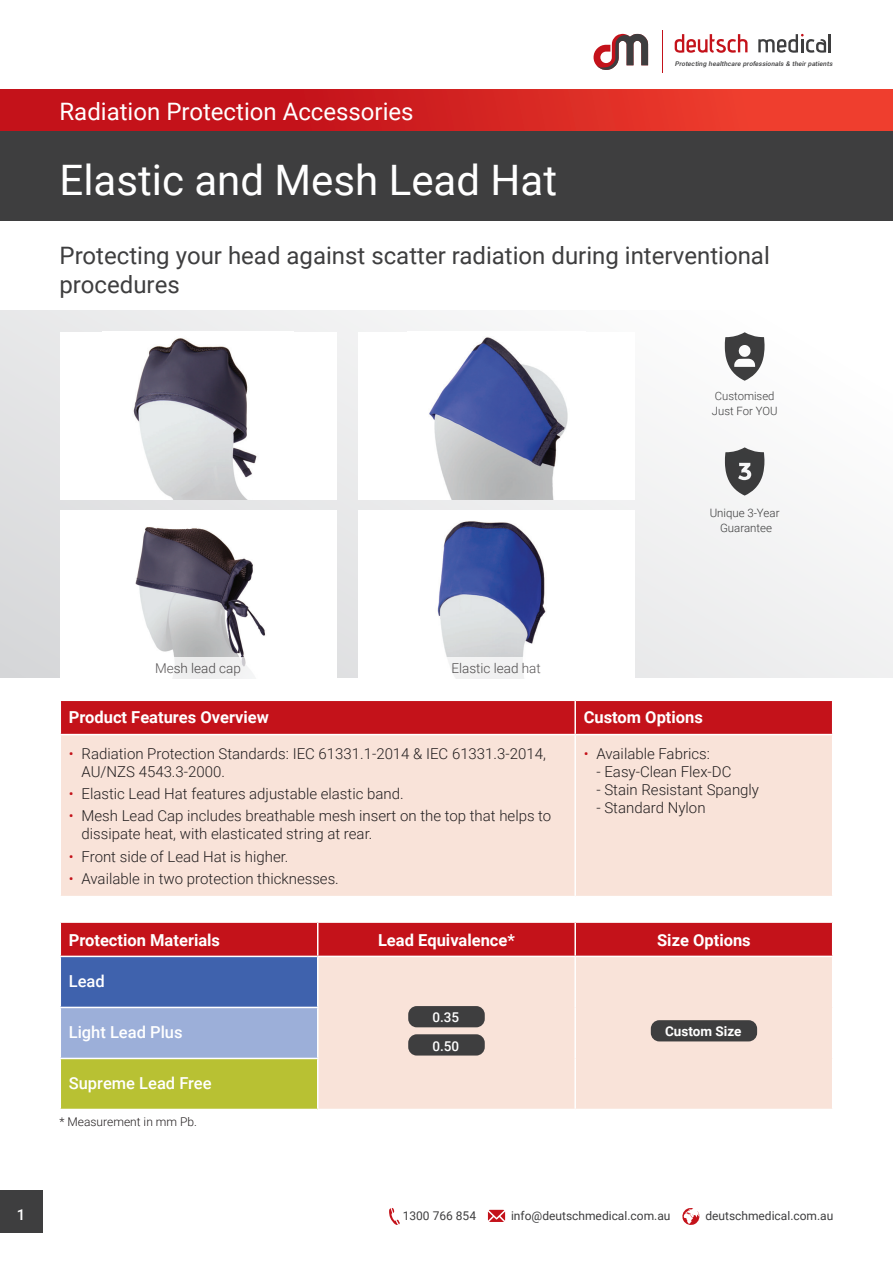
<style>
.page{position:relative;width:893px;height:1263px;background:#fff}
.page>*{position:absolute;margin:0;border:0;box-sizing:border-box;transform-origin:0 0}
.t1{font:42px "Roboto";color:#fff}
.t2{font:24px/28.8px "Roboto";color:#3e3e3f}
.t3{font:24px "Roboto";color:#fff}
.t4{font:700 16.5px "Roboto";color:#fff}
.t5{font:500 16.5px "Roboto";color:#fff}
.t6{font:300 15px/18px "Roboto";color:#231f20}
.t7{font:500 15px "Roboto";color:#fff}
.t8{font:300 13.5px "Roboto";color:#231f20}
.t9{font:700 13.5px "Roboto";color:#fff}
.t10{font:500 13.5px/28.2px "Roboto";color:#fff}
.t11{font:12px "Roboto";color:#3e3e3f}
.t12{font:300 12px "Roboto";color:#231f20}
.t13{font:300 11.55px/14.5px "Roboto";color:#3e3e3f;text-align:center}
.t14{font:300 11.4px/14.1px "Roboto";color:#3e3e3f}
.t15{font:italic 500 6.45px "Roboto";color:#3e3e3f}
.s1{color:#c4121a}
</style>
<div class="page">
<svg style="left:0;top:310px;width:893px;height:368px;fill:#eeefef"></svg>
<div style="left:0;top:89px;width:893px;height:43px;background:linear-gradient(to right,#b90715,#f2422f)"></div>
<svg style="left:675px;top:34px;width:72px;height:19px"></svg>
<svg style="left:758px;top:34px;width:68px;height:19px"></svg>
<hr style="left:828px;top:34px;width:3px;height:18px;background:#3e3e3f">
<hr style="left:662px;top:30px;width:1px;height:42px;background:#c4121a">
<svg style="left:594px;top:34px;width:54px;height:36px"></svg>
<svg style="left:389px;top:1208px;width:11px;height:17px"></svg>
<svg style="left:488px;top:1210px;width:17px;height:12px"></svg>
<svg style="left:682px;top:1208px;width:18px;height:17px"></svg>
<div style="left:0;top:1191px;width:43px;height:42px;background:#3e3e3f"></div>
<div style="left:0;top:132px;width:893px;height:89px;background:#3e3e3f"></div>
<div style="left:61px;top:701px;width:771px;height:33px;background:#c4121a"></div>
<div style="left:61px;top:735px;width:771px;height:161px;background:#f9e3d9"></div>
<hr style="left:574px;top:701px;width:2px;height:33px;background:#fff">
<hr style="left:574px;top:735px;width:2px;height:161px;background:#fff">
<div style="left:61px;top:923px;width:771px;height:33px;background:#c4121a"></div>
<div style="left:60px;top:956px;width:258px;height:51px;background:#3f62ad"></div>
<div style="left:318px;top:957px;width:514px;height:152px;background:#f9e3d9"></div>
<div style="left:60px;top:1007px;width:258px;height:51px;background:#9cafd9"></div>
<div style="left:60px;top:1058px;width:258px;height:51px;background:#b8c133"></div>
<hr style="left:317px;top:923px;width:1px;height:33px;background:#fff">
<hr style="left:574px;top:923px;width:2px;height:33px;background:#fff">
<hr style="left:60px;top:956px;width:258px;height:1px;background:#fff">
<hr style="left:60px;top:957px;width:1px;height:50px;background:#fff">
<hr style="left:317px;top:957px;width:1px;height:50px;background:#fff">
<hr style="left:574px;top:957px;width:2px;height:50px;background:#fff">
<hr style="left:60px;top:1007px;width:258px;height:1px;background:#fff">
<hr style="left:60px;top:1008px;width:1px;height:50px;background:#fff">
<hr style="left:317px;top:1008px;width:1px;height:50px;background:#fff">
<hr style="left:574px;top:1007px;width:2px;height:51px;background:#fff">
<hr style="left:60px;top:1058px;width:258px;height:1px;background:#fff">
<hr style="left:60px;top:1059px;width:1px;height:50px;background:#fff">
<hr style="left:317px;top:1059px;width:1px;height:50px;background:#fff">
<hr style="left:574px;top:1058px;width:2px;height:51px;background:#fff">
<div style="left:408px;top:1006px;width:77px;height:21px;background:#3e3e3f;border-radius:9px"></div>
<div style="left:408px;top:1034px;width:77px;height:21px;background:#3e3e3f;border-radius:9px"></div>
<div style="left:651px;top:1020px;width:106px;height:21px;background:#3e3e3f;border-radius:9px"></div>
<div style="left:663px;top:415px;width:163px;height:163px;background:#f3f3f4"></div>
<svg style="left:725px;top:462px;width:39px;height:33px"></svg>
<div style="left:663px;top:300px;width:163px;height:162px;background:#fff"></div>
<svg style="left:725px;top:332px;width:39px;height:49px"></svg>
<div style="left:60px;top:332px;width:276px;height:168px;background:#fff"></div>
<img style="left:133px;top:338px;width:124px;height:162px">
<div style="left:60px;top:510px;width:276px;height:168px;background:#fff"></div>
<img style="left:135px;top:527px;width:131px;height:130px">
<div style="left:358px;top:332px;width:277px;height:168px;background:#fff"></div>
<img style="left:429px;top:337px;width:139px;height:163px">
<div style="left:358px;top:510px;width:277px;height:168px;background:#fff"></div>
<img style="left:437px;top:521px;width:109px;height:136px">
<div style="left:358px;top:657px;width:277px;height:21px;background:linear-gradient(to right,#fbfbfb,#fcfcfc)"></div>
<svg style="left:173px;top:657px;width:81px;height:21px;fill:#eeeeef"></svg>
<h2 class="t3" style="left:60px;top:95px;width:356px">Radiation Protection Accessories</h2>
<h1 class="t1" style="left:60px;top:151px;width:499px">Elastic and Mesh Lead Hat</h1>
<p class="t15" style="left:675px;top:61px;width:160px">Protecting healthcare professionals &amp; their patients</p>
<h2 class="t2" style="left:60px;top:240px;width:712px">Protecting your head against scatter radiation during interventional procedures</h2>
<p class="t14" style="left:712px;top:389px;width:67px">Customised<br>Just For YOU</p>
<p class="t8" style="left:155px;top:659px;width:87px">Mesh lead cap</p>
<p class="t8" style="left:451px;top:659px;width:91px">Elastic lead hat</p>
<p class="t13" style="left:710px;top:505px;width:71px">Unique 3-Year<br>Guarantee</p>
<p class="t4" style="left:69px;top:706px;width:202px">Product Features Overview</p>
<p class="t4" style="left:584px;top:706px;width:121px">Custom Options</p>
<p class="t6" style="left:82px;top:744px;width:466px;text-indent:-13px"><span class="s1">•</span> Radiation Protection Standards: IEC 61331.1-2014 &amp; IEC 61331.3-2014,<br>AU/NZS 4543.3-2000.</p>
<p class="t6" style="left:69px;top:784px;width:336px"><span class="s1">•</span> Elastic Lead Hat features adjustable elastic band.</p>
<p class="t6" style="left:82px;top:806px;width:471px;text-indent:-13px"><span class="s1">•</span> Mesh Lead Cap includes breathable mesh insert on the top that helps to dissipate heat, with elasticated string at rear.</p>
<p class="t6" style="left:69px;top:847px;width:221px"><span class="s1">•</span> Front side of Lead Hat is higher.</p>
<p class="t6" style="left:69px;top:869px;width:272px"><span class="s1">•</span> Available in two protection thicknesses.</p>
<p class="t6" style="left:584px;top:744px;width:128px"><span class="s1">•</span> Available Fabrics:</p>
<p class="t6" style="left:596px;top:762px;width:136px">- Easy-Clean Flex-DC</p>
<p class="t6" style="left:596px;top:780px;width:164px">- Stain Resistant Spangly</p>
<p class="t6" style="left:596px;top:798px;width:111px">- Standard Nylon</p>
<p class="t4" style="left:69px;top:929px;width:153px">Protection Materials</p>
<p class="t4" style="left:378px;top:929px;width:138px">Lead Equivalence*</p>
<p class="t4" style="left:657px;top:929px;width:95px">Size Options</p>
<p class="t5" style="left:69px;top:969px;width:38px">Lead</p>
<p class="t10" style="left:432px;top:1003px;width:28px">0.35<br>0.50</p>
<p class="t5" style="left:69px;top:1020px;width:115px">Light Lead Plus</p>
<p class="t9" style="left:665px;top:1022px;width:78px">Custom Size</p>
<p class="t5" style="left:69px;top:1071px;width:144px">Supreme Lead Free</p>
<p class="t12" style="left:60px;top:1113px;width:139px">* Measurement in mm Pb.</p>
<p class="t7" style="left:17px;top:1204px;width:10px">1</p>
<p class="t11" style="left:403px;top:1208px;width:75px">1300 766 854</p>
<p class="t11" style="left:511px;top:1208px;width:161px">info@deutschmedical.com.au</p>
<p class="t11" style="left:705px;top:1208px;width:130px">deutschmedical.com.au</p>
</div>
